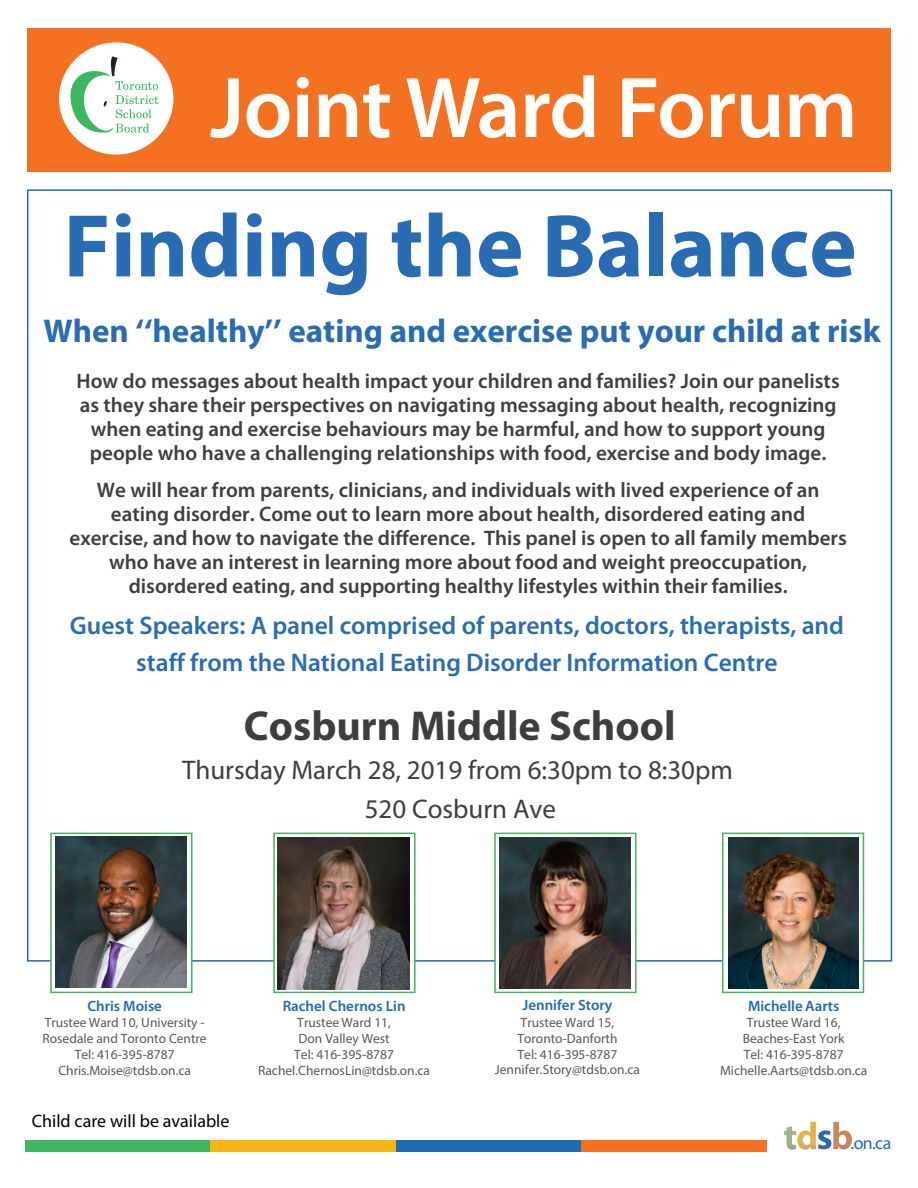
<style>
.page{position:relative;width:918px;height:1188px;background:#fff}
.page>*{position:absolute;margin:0;border:0;box-sizing:border-box;transform-origin:0 0}
.t1{font:700 90px "Myriad Pro";color:#296cb3}
.t2{font:600 87px "Myriad Pro";letter-spacing:-.01em;color:#fff}
.t3{font:700 42px "Myriad Pro";color:#3e3e3f}
.t4{font:700 33px "Myriad Pro";color:#296cb3}
.t5{font:27px/38.4px "Myriad Pro";color:#3e3e3f;text-align:center}
.t6{font:600 25.5px/36.6px "Myriad Pro";color:#296cb3;text-align:center}
.t7{font:600 21px/24px "Myriad Pro";color:#3e3e3f;text-align:center}
.t8{font:18px "Myriad Pro";color:#000}
.t9{font:17.85px "Myriad Pro";color:#206bb4}
.t10{font:600 15px "Myriad Pro";color:#206bb4}
.t11{font:13.5px/15.9px "Myriad Pro";color:#57585a;text-align:center}
</style>
<div class="page">
<div style="left:27px;top:28px;width:864px;height:144px;background:#f37121"></div>
<svg style="left:50px;top:832px;width:143px;height:162px"></svg>
<img style="left:56px;top:837px;width:131px;height:151px">
<svg style="left:273px;top:832px;width:143px;height:162px"></svg>
<img style="left:278px;top:837px;width:132px;height:152px">
<svg style="left:494px;top:832px;width:143px;height:162px"></svg>
<img style="left:500px;top:838px;width:131px;height:151px">
<svg style="left:721px;top:832px;width:144px;height:162px"></svg>
<img style="left:728px;top:837px;width:130px;height:152px">
<div style="left:59px;top:42px;width:114px;height:113px;background:#fff;border-radius:50%"></div>
<svg style="left:65px;top:56px;width:94px;height:82px"></svg>
<div style="left:26px;top:1140px;width:185px;height:11px;background:#3eb760"></div>
<div style="left:211px;top:1140px;width:185px;height:11px;background:#fbb416"></div>
<div style="left:396px;top:1140px;width:185px;height:11px;background:#206bb4"></div>
<div style="left:581px;top:1140px;width:186px;height:11px;background:#f37121"></div>
<svg style="left:784px;top:1122px;width:68px;height:28px"></svg>
<p class="t2" style="left:210px;top:53px;width:649px">Joint Ward Forum</p>
<h1 class="t1" style="left:64px;top:187px;width:795px">Finding the Balance</h1>
<h3 class="t4" style="left:43px;top:309px;width:839px">When ‘‘healthy’’ eating and exercise put your child at risk</h3>
<p class="t7" style="left:77px;top:368px;width:765px">How do messages about health impact your children and families? Join our panelists as they share their perspectives on navigating messaging about health, recognizing when eating and exercise behaviours may be harmful, and how to support young people who have a challenging relationships with food, exercise and body image.</p>
<p class="t7" style="left:70px;top:478px;width:779px">We will hear from parents, clinicians, and individuals with lived experience of an eating disorder. Come out to learn more about health, disordered eating and exercise, and how to navigate the difference. This panel is open to all family members who have an interest in learning more about food and weight preoccupation, disordered eating, and supporting healthy lifestyles within their families.</p>
<p class="t6" style="left:70px;top:607px;width:776px">Guest Speakers: A panel comprised of parents, doctors, therapists, and staff from the National Eating Disorder Information Centre</p>
<p class="t3" style="left:244px;top:698px;width:433px">Cosburn Middle School</p>
<p class="t5" style="left:182px;top:751px;width:553px">Thursday March 28, 2019 from 6:30pm to 8:30pm<br>520 Cosburn Ave</p>
<p class="t10" style="left:87px;top:996px;width:76px">Chris Moise</p>
<p class="t11" style="left:43px;top:1015px;width:166px">Trustee Ward 10, University -<br>Rosedale and Toronto Centre<br>Tel: 416-395-8787<br>Chris.Moise@tdsb.on.ca</p>
<p class="t8" style="left:32px;top:1110px;width:199px">Child care will be available</p>
<p class="t10" style="left:283px;top:996px;width:124px">Rachel Chernos Lin</p>
<p class="t11" style="left:258px;top:1015px;width:173px">Trustee Ward 11,<br>Don Valley West<br>Tel: 416-395-8787<br>Rachel.ChernosLin@tdsb.on.ca</p>
<p class="t10" style="left:523px;top:995px;width:91px">Jennifer Story</p>
<p class="t11" style="left:495px;top:1015px;width:147px">Trustee Ward 15,<br>Toronto-Danforth<br>Tel: 416-395-8787<br>Jennifer.Story@tdsb.on.ca</p>
<p class="t10" style="left:748px;top:996px;width:93px">Michelle Aarts</p>
<p class="t11" style="left:720px;top:1015px;width:149px">Trustee Ward 16,<br>Beaches-East York<br>Tel: 416-395-8787<br>Michelle.Aarts@tdsb.on.ca</p>
<p class="t9" style="left:851px;top:1132px;width:42px">.on.ca</p>
</div>
